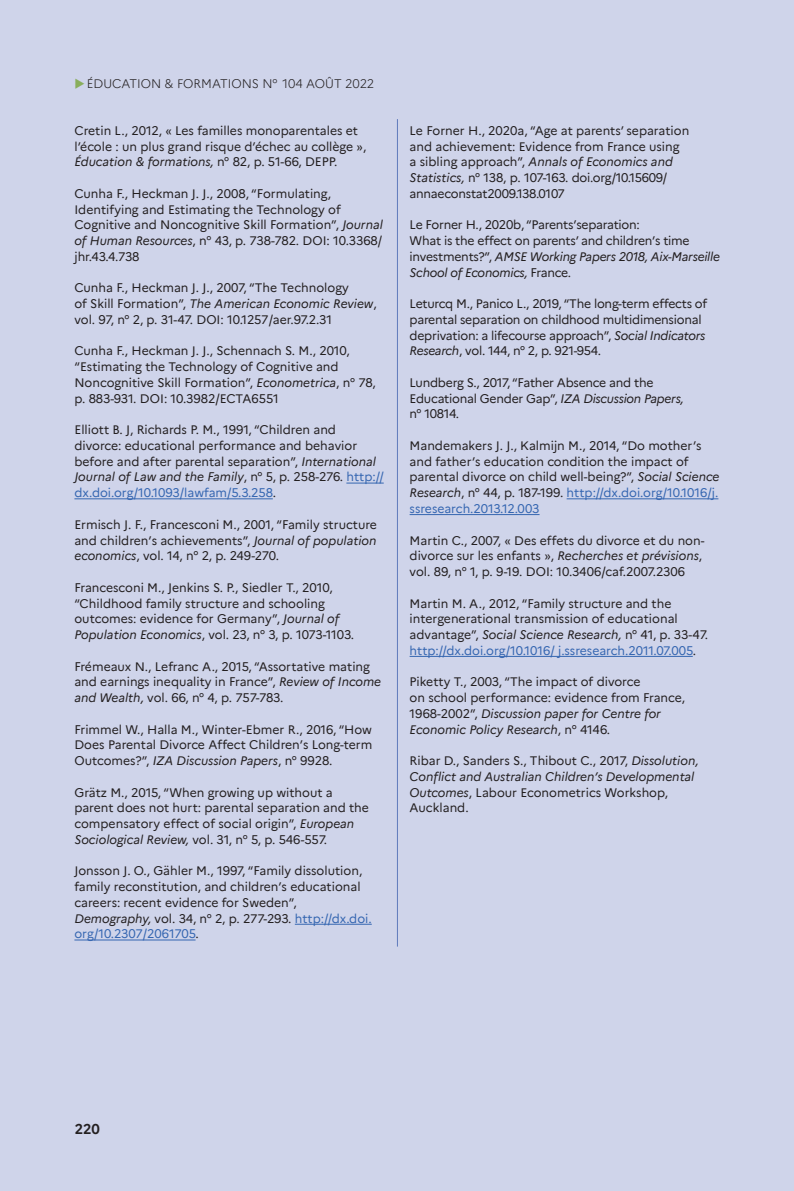
<style>
.page{position:relative;width:794px;height:1191px;background:#cfd4ea}
.page>*{position:absolute;margin:0;border:0;box-sizing:border-box;transform-origin:0 0}
.t1{font:700 14px "Marianne";color:#231f20}
.Courant{font:12.25px/15.8px "Marianne";color:#231f20}
.Courant-2{font:12.25px/15.8px "Marianne";letter-spacing:-.02em;color:#231f20}
.t2{font:300 12.25px "Marianne";color:#231f20}
.s1{color:#89ae5c}
.s2{font-style:italic}
.s3{color:#3566b1}
</style>
<div class="page">
<hr style="left:346px;top:482px;width:38px;height:1px;background:#3566b1">
<hr style="left:74px;top:498px;width:199px;height:1px;background:#3566b1">
<hr style="left:295px;top:923px;width:77px;height:1px;background:#3566b1">
<hr style="left:74px;top:939px;width:121px;height:1px;background:#3566b1">
<hr style="left:566px;top:498px;width:152px;height:1px;background:#3566b1">
<hr style="left:409px;top:514px;width:130px;height:1px;background:#3566b1">
<hr style="left:409px;top:656px;width:284px;height:1px;background:#3566b1">
<hr style="left:397px;top:119px;width:1px;height:827px;background:#5f7abc">
<p class="t2" style="left:74px;top:74px;width:301px"><span class="s1">◆</span>ÉDUCATION &amp; FORMATIONS N° 104 AOÛT 2022</p>
<p class="Courant" style="left:74px;top:122px;width:293px">Cretin L., 2012, « Les familles monoparentales et l’école : un plus grand risque d’échec au collège »,<br><span class="s2">Éducation &amp; formations,</span> n° 82, p. 51-66, DEPP.</p>
<p class="Courant" style="left:74px;top:185px;width:310px">Cunha F., Heckman J. J., 2008, “Formulating, Identifying and Estimating the Technology of Cognitive and Noncognitive Skill Formation”, <span class="s2">Journal of Human Resources</span>, n° 43, p. 738-782. DOI: 10.3368/ jhr.43.4.738</p>
<p class="Courant" style="left:74px;top:279px;width:304px">Cunha F., Heckman J. J., 2007, “The Technology<br>of Skill Formation”, <span class="s2">The American Economic Review</span>, vol. 97, n° 2, p. 31-47. DOI: 10.1257/aer.97.2.31</p>
<p class="Courant" style="left:74px;top:342px;width:303px">Cunha F., Heckman J. J., Schennach S. M., 2010, “Estimating the Technology of Cognitive and Noncognitive Skill Formation”, <span class="s2">Econometrica</span>, n° 78, p. 883-931. DOI: 10.3982/ECTA6551</p>
<p class="Courant" style="left:74px;top:421px;width:311px">Elliott B. J, Richards P. M., 1991, “Children and divorce: educational performance and behavior before and after parental separation”, <span class="s2">International Journal of Law and the Family</span>, n° 5, p. 258-276. <span class="s3">http:// dx.doi.org/10.1093/lawfam/5.3.258</span>.</p>
<p class="Courant" style="left:74px;top:515px;width:304px;text-align:justify">Ermisch J. F., Francesconi M., 2001, “Family structure and children’s achievements”, <span class="s2">Journal of population economics</span>, vol. 14, n° 2, p. 249-270.</p>
<p class="Courant" style="left:74px;top:578px;width:281px">Francesconi M., Jenkins S. P., Siedler T., 2010, “Childhood family structure and schooling outcomes: evidence for Germany”, <span class="s2">Journal of Population Economics</span>, vol. 23, n° 3, p. 1073-1103.</p>
<p class="Courant" style="left:74px;top:657px;width:308px">Fré meaux N., Lefranc A., 2015, “Assortative mating and earnings inequality in France”, <span class="s2">Review of Income and Wealth,</span> vol. 66, n° 4, p. 757-783.</p>
<p class="Courant" style="left:74px;top:720px;width:299px;text-align:justify">Frimmel W., Halla M., Winter-Ebmer R., 2016, “How Does Parental Divorce Affect Children’s Long-term Outcomes?”, <span class="s2">IZA Discussion Papers</span>, n° 9928.</p>
<p class="Courant" style="left:74px;top:783px;width:296px">Grätz M., 2015, “When growing up without a parent does not hurt: parental separation and the compensatory effect of social origin”, <span class="s2">European Sociological Review,</span> vol. 31, n° 5, p. 546-557.</p>
<p class="Courant" style="left:74px;top:862px;width:299px">Jonsson J. O., Gähler M., 1997, “Family dissolution, family reconstitution, and children’s educational careers: recent evidence for Sweden”, <span class="s2">Demography,</span> vol. 34, n° 2, p. 277-293. <span class="s3">http://dx.doi. org/10.2307/2061705</span>.</p>
<p class="Courant" style="left:409px;top:122px;width:281px">Le Forner H., 2020a, “Age at parents’ separation and achievement: Evidence from France using a sibling approach”, <span class="s2">Annals of Economics and Statistics,</span> n° 138, p. 107-163. doi.org/10.15609/ annaeconstat2009.138.0107</p>
<p class="Courant-2" style="left:409px;top:216px;width:312px">Le Forner H., 2020b, “Parents’separation:<br>What is the effect on parents’ and children’s time investments?”, <span class="s2">AMSE Working Papers 2018, Aix-Marseille School of Economics,</span> France.</p>
<p class="Courant-2" style="left:409px;top:295px;width:299px">Leturcq M., Panico L., 2019, “The long-term effects of parental separation on childhood multidimensional deprivation: a lifecourse approach”, <span class="s2">Social Indicators Research</span>, vol. 144, n° 2, p. 921-954.</p>
<p class="Courant-2" style="left:409px;top:374px;width:276px">Lundberg S., 2017, “Father Absence and the<br>Educational Gender Gap”, <span class="s2">IZA Discussion Papers, </span>n° 10814.</p>
<p class="Courant" style="left:409px;top:437px;width:311px">Mandemakers J. J., Kalmijn M., 2014, “Do mother’s and father’s education condition the impact of parental divorce on child well-being?”, <span class="s2">Social Science Research</span>, n° 44, p. 187-199. <span class="s3">http://dx.doi.org/10.1016/j. ssresearch.2013.12.003</span></p>
<p class="Courant" style="left:409px;top:531px;width:296px">Martin C., 2007, « Des effets du divorce et du non&shy;divorce sur les enfants », <span class="s2">Recherches et prévisions</span>, vol. 89, n° 1, p. 9-19. DOI: 10.3406/caf.2007.2306</p>
<p class="Courant" style="left:409px;top:594px;width:300px">Martin M. A., 2012, “Family structure and the intergenerational transmission of educational advantage”, <span class="s2">Social Science Research,</span> n° 41, p. 33-47. <span class="s3">http://dx.doi.org/10.1016/ j.ssresearch.2011.07.005</span>.</p>
<p class="Courant" style="left:409px;top:673px;width:277px">Piketty T., 2003, “The impact of divorce<br>on school performance: evidence from France, 1968-2002”, <span class="s2">Discussion paper for Centre for Economic Policy Research</span>, n° 4146.</p>
<p class="Courant" style="left:409px;top:752px;width:290px">Ribar D., Sanders S., Thibout C., 2017, <span class="s2">Dissolution, Conflict and Australian Children’s Developmental Outcomes</span>, Labour Econometrics Workshop, Auckland.</p>
<p class="t1" style="left:75px;top:1118px;width:27px">220</p>
</div>
